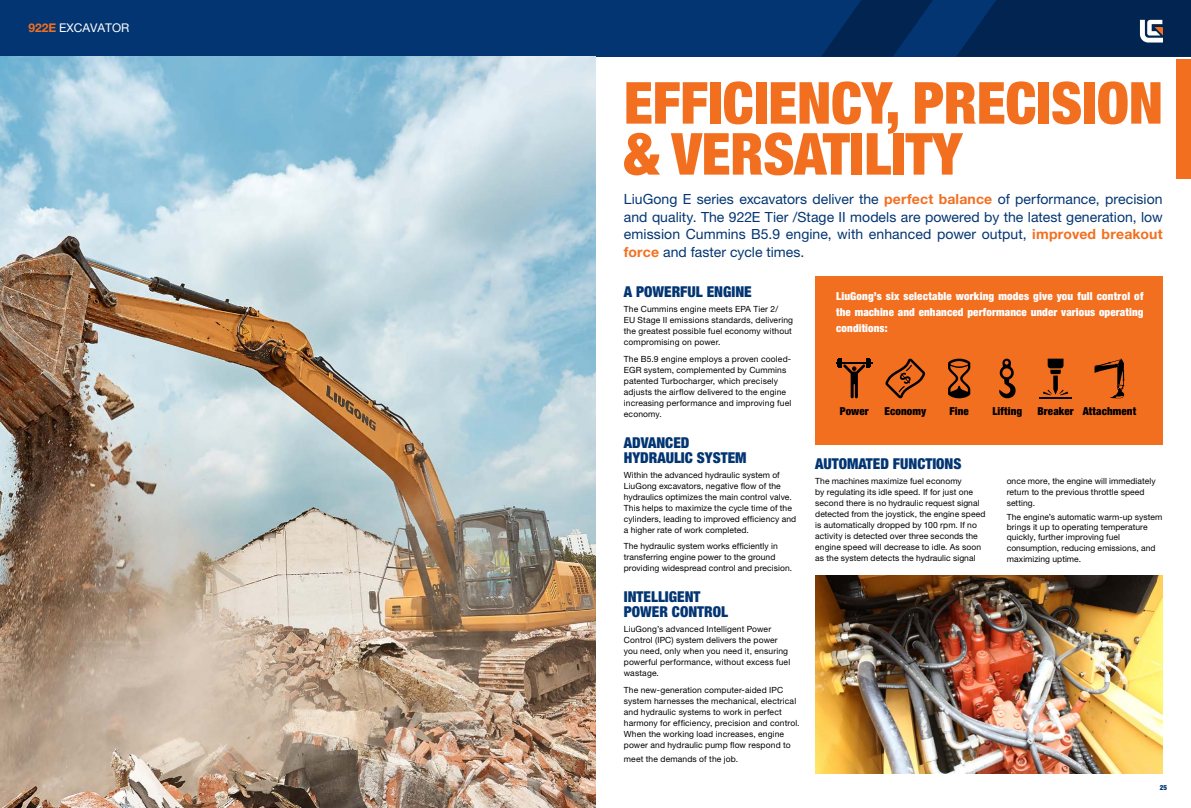
<style>
.page{position:relative;width:1191px;height:808px;background:#fff}
.page>*{position:absolute;margin:0;border:0;box-sizing:border-box;transform-origin:0 0}
.t1{font:900 condensed 58px/51px "Helvetica Neue LT Pro";letter-spacing:-.005em;color:#f36f20}
.t2{font:900 condensed 15px/15px "Helvetica Neue LT Pro";color:#023572}
.t3{font:14px/17.5px "Helvetica Neue LT Pro";letter-spacing:.005em;color:#023572;text-align:justify}
.t4{font:12px "Helvetica Neue LT Pro";color:#fff}
.t5{font:900 condensed 11px/16px "Helvetica Neue LT Pro";letter-spacing:.01em;color:#fff;text-align:justify}
.t6{font:900 condensed 11px "Helvetica Neue LT Pro";letter-spacing:.01em;color:#000}
.t7{font:8.5px/11px "Helvetica Neue LT Pro";letter-spacing:.01em;color:#000}
.t8{font:900 condensed 7px "Helvetica Neue LT Pro";color:#023572}
.s1{font-weight:700;color:#f36f20}
</style>
<div class="page">
<div style="left:595px;top:0;width:596px;height:57px;background:#023572"></div>
<div style="left:0;top:0;width:595px;height:57px;background:#023572"></div>
<svg style="left:821px;top:0;width:370px;height:57px"></svg>
<img style="left:0;top:57px;width:595px;height:751px">
<div style="left:1176px;top:60px;width:15px;height:119px;background:#f36f20"></div>
<div style="left:815px;top:276px;width:347px;height:169px;background:#f36f20"></div>
<img style="left:815px;top:575px;width:347px;height:199px">
<hr style="left:836px;top:362px;width:36px;height:2px;background:#000">
<svg style="left:837px;top:359px;width:34px;height:39px"></svg>
<svg style="left:885px;top:358px;width:40px;height:40px"></svg>
<svg style="left:948px;top:359px;width:22px;height:39px"></svg>
<svg style="left:999px;top:359px;width:17px;height:40px"></svg>
<hr style="left:1039px;top:397px;width:33px;height:1px;background:#000">
<svg style="left:1043px;top:359px;width:25px;height:36px"></svg>
<svg style="left:1094px;top:359px;width:30px;height:39px"></svg>
<h3 class="t4" style="left:28px;top:20px;width:103px"><span class="s1">922E</span> EXCAVATOR</h3>
<h1 class="t1" style="left:624px;top:77px;width:540px">EFFICIENCY, PRECISION &amp; VERSATILITY</h1>
<p class="t3" style="left:624px;top:190px;width:540px">LiuGong E series excavators deliver the <span class="s1">perfect balance</span> of performance, precision and quality. The 922E Tier /Stage II models are powered by the latest generation, low emission Cummins B5.9 engine, with enhanced power output, <span class="s1">improved breakout force</span> and faster cycle times.</p>
<h2 class="t2" style="left:624px;top:284px;width:129px">A POWERFUL ENGINE</h2>
<p class="t7" style="left:624px;top:303px;width:171px">The Cummins engine meets EPA Tier 2/<br>EU Stage II emissions standards, delivering the greatest possible fuel economy without compromising on power.</p>
<p class="t7" style="left:624px;top:353px;width:169px">The B5.9 engine employs a proven cooled-EGR system, complemented by Cummins patented Turbocharger, which precisely adjusts the airflow delivered to the engine increasing performance and improving fuel economy.</p>
<h2 class="t2" style="left:624px;top:435px;width:124px">ADVANCED<br>HYDRAULIC SYSTEM</h2>
<p class="t7" style="left:624px;top:469px;width:174px">Within the advanced hydraulic system of LiuGong excavators, negative flow of the hydraulics optimizes the main control valve.<br>This helps to maximize the cycle time of the cylinders, leading to improved efficiency and a higher rate of work completed.</p>
<p class="t7" style="left:624px;top:541px;width:170px">The hydraulic system works efficiently in transferring engine power to the ground providing widespread control and precision.</p>
<h2 class="t2" style="left:624px;top:589px;width:105px">INTELLIGENT<br>POWER CONTROL</h2>
<p class="t7" style="left:624px;top:623px;width:168px">LiuGong’s advanced Intelligent Power Control (IPC) system delivers the power you need, only when you need it, ensuring powerful performance, without excess fuel wastage.</p>
<p class="t7" style="left:624px;top:684px;width:177px">The new-generation computer-aided IPC system harnesses the mechanical, electrical and hydraulic systems to work in perfect harmony for efficiency, precision and control.<br>When the working load increases, engine power and hydraulic pump flow respond to</p>
<p class="t7" style="left:624px;top:753px;width:116px">meet the demands of the job.</p>
<p class="t5" style="left:836px;top:288px;width:309px">LiuGong’s six selectable working modes give you full control of the machine and enhanced performance under various operating conditions:</p>
<p class="t6" style="left:839px;top:404px;width:30px">Power</p>
<p class="t6" style="left:884px;top:404px;width:43px">Economy</p>
<p class="t6" style="left:949px;top:404px;width:21px">Fine</p>
<p class="t6" style="left:992px;top:404px;width:31px">Lifting</p>
<p class="t6" style="left:1037px;top:404px;width:100px">Breaker Attachment</p>
<h2 class="t2" style="left:815px;top:456px;width:148px">AUTOMATED FUNCTIONS</h2>
<p class="t7" style="left:815px;top:476px;width:172px">The machines maximize fuel economy<br>by regulating its idle speed. If for just one second there is no hydraulic request signal detected from the joystick, the engine speed is automatically dropped by 100 rpm. If no activity is detected over three seconds the engine speed will decrease to idle. As soon as the system detects the hydraulic signal</p>
<p class="t7" style="left:1006px;top:476px;width:150px">once more, the engine will immediately return to the previous throttle speed setting.</p>
<p class="t7" style="left:1006px;top:512px;width:157px;line-height:10px">The engine’s automatic warm-up system brings it up to operating temperature quickly, further improving fuel</p>
<p class="t7" style="left:1006px;top:542px;width:150px">consumption, reducing emissions, and maximizing uptime.</p>
<p class="t8" style="left:1159px;top:784px;width:9px">25</p>
</div>
